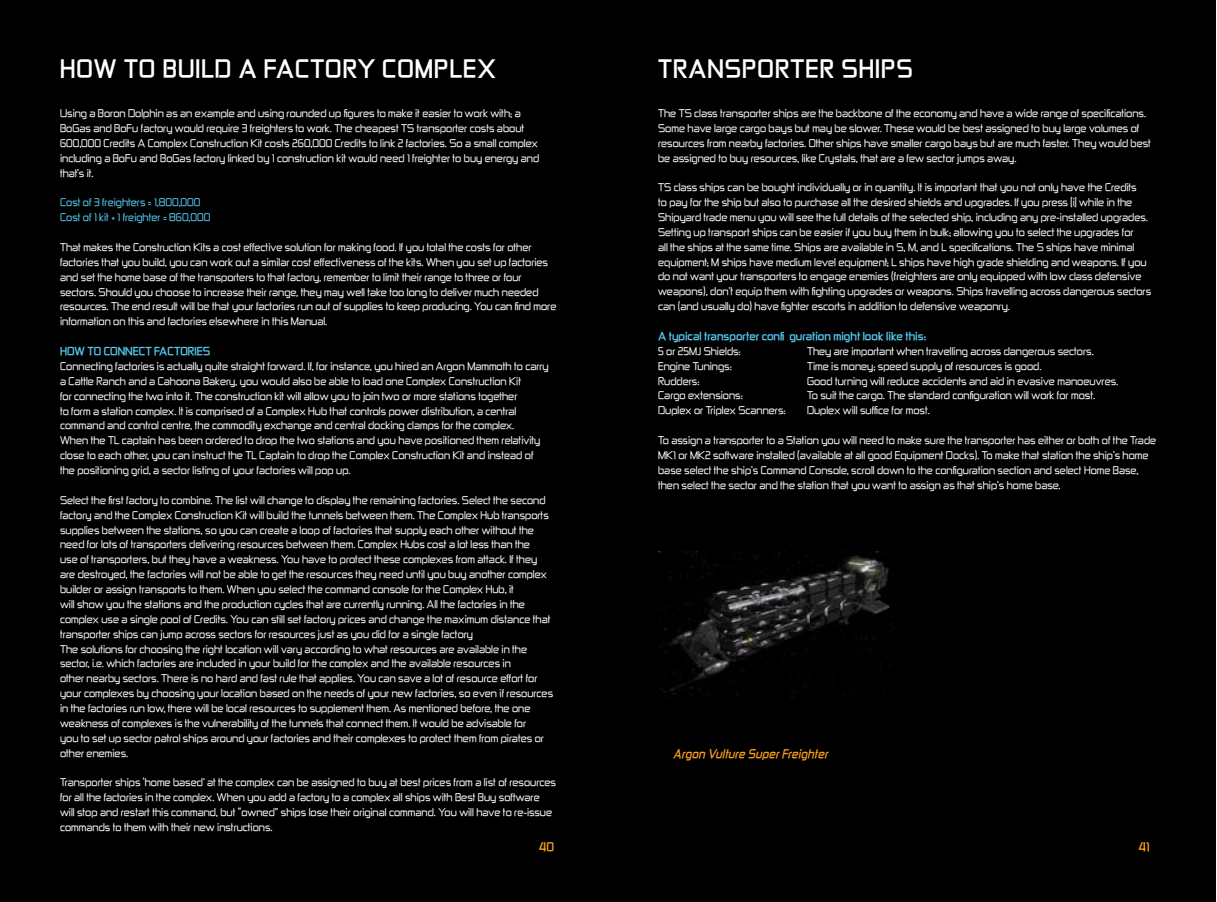
<style>
.page{position:relative;width:1217px;height:902px;background:#fff}
.page>*{position:absolute;margin:0;border:0;box-sizing:border-box;transform-origin:0 0}
.t1{font:700 21px "Zekton";letter-spacing:.05em;color:#fff}
.t2{font:italic 700 10.5px "Zekton";letter-spacing:.025em;color:#f99f1c}
.t3{font:700 10.5px "Zekton";color:#f99f1c}
.t4{font:9.62px/14.9px "Zekton";color:#fff}
.t5{font:700 9.62px "Zekton";color:#56cbf5}
.t6{font:9.62px/14.9px "Zekton";color:#56cbf5}
</style>
<div class="page">
<div style="left:0;top:0;width:1215px;height:901px;background:#000"></div>
<img style="left:658px;top:551px;width:235px;height:147px">
<h1 class="t1" style="left:60px;top:53px;width:233px">HOW TO BUILD A FACTOR</h1>
<h1 class="t1" style="left:358px;top:53px;width:139px">Y COMPLEX</h1>
<h1 class="t1" style="left:658px;top:53px;width:18px">TRANS</h1>
<h1 class="t1" style="left:742px;top:53px;width:32px">PORT</h1>
<h1 class="t1" style="left:805px;top:53px;width:107px">ER SHIPS</h1>
<p class="t4" style="left:60px;top:105px;width:480px">Using a Boron Dolphin as an example and using rounded up figures to make it easier to work with; a BoGas and BoFu factory would require 3 freighters to work. The cheapest TS transporter costs about 600,000 Credits A Complex Construction Kit costs 260,000 Credits to link 2 factories. So a small complex including a BoFu and BoGas factory linked by 1 construction kit would need 1 freighter to buy energy and that’s it.</p>
<p class="t6" style="left:60px;top:195px;width:152px">Cost of 3 freighters = 1,800,000<br>Cost of 1 kit + 1 freighter = 860,000</p>
<p class="t4" style="left:60px;top:239px;width:498px">That makes the Construction Kits a cost effective solution for making food. If you total the costs for other factories that you build, you can work out a similar cost effectiveness of the kits. When you set up factories and set the home base of the transporters to that factory, remember to limit their range to three or four sectors. Should you choose to increase their range, they may well take too long to deliver much needed resources. The end result will be that your factories run out of supplies to keep producing. You can find more information on this and factories elsewhere in this Manual.</p>
<p class="t5" style="left:60px;top:344px;width:52px">HOW TO CONN</p>
<p class="t5" style="left:133px;top:344px;width:35px">ECT FACTOR</p>
<p class="t5" style="left:194px;top:344px;width:16px">IES</p>
<p class="t4" style="left:60px;top:358px;width:490px">Connecting factories is actually quite straight forward. If, for instance, you hired an Argon Mammoth to carry a Cattle Ranch and a Cahoona Bakery, you would also be able to load one Complex Construction Kit<br>for connecting the two into it. The construction kit will allow you to join two or more stations together<br>to form a station complex. It is comprised of a Complex Hub that controls power distribution, a central command and control centre, the commodity exchange and central docking clamps for the complex.<br>When the TL captain has been ordered to drop the two stations and you have positioned them relativity close to each other, you can instruct the TL Captain to drop the Complex Construction Kit and instead of the positioning grid, a sector listing of your factories will pop up.</p>
<p class="t4" style="left:60px;top:492px;width:494px">Select the first factory to combine. The list will change to display the remaining factories. Select the second factory and the Complex Construction Kit will build the tunnels between them. The Complex Hub transports supplies between the stations, so you can create a loop of factories that supply each other without the need for lots of transporters delivering resources between them. Complex Hubs cost a lot less than the<br>use of transporters, but they have a weakness. You have to protect these complexes from attack. If they are destroyed, the factories will not be able to get the resources they need until you buy another complex builder or assign transports to them. When you select the command console for the Complex Hub, it<br>will show you the stations and the production cycles that are currently running. All the factories in the complex use a single pool of Credits. You can still set factory prices and change the maximum distance that transporter ships can jump across sectors for resources just as you did for a single factory<br>The solutions for choosing the right location will vary according to what resources are available in the sector, i.e. which factories are included in your build for the complex and the available resources in<br>other nearby sectors. There is no hard and fast rule that applies. You can save a lot of resource effort for your complexes by choosing your location based on the needs of your new factories, so even if resources in the factories run low, there will be local resources to supplement them. As mentioned before, the one weakness of complexes is the vulnerability of the tunnels that connect them. It would be advisable for<br>you to set up sector patrol ships around your factories and their complexes to protect them from pirates or other enemies.</p>
<p class="t4" style="left:60px;top:775px;width:497px">Transporter ships ‘home based’ at the complex can be assigned to buy at best prices from a list of resources for all the factories in the complex. When you add a factory to a complex all ships with Best Buy software will stop and restart this command, but “owned” ships lose their original command. You will have to re-issue commands to them with their new instructions.</p>
<p class="t4" style="left:658px;top:105px;width:494px">The TS class transporter ships are the backbone of the economy and have a wide range of specifications.<br>Some have large cargo bays but may be slower. These would be best assigned to buy large volumes of resources from nearby factories. Other ships have smaller cargo bays but are much faster. They would best be assigned to buy resources, like Crystals, that are a few sector jumps away.</p>
<p class="t4" style="left:658px;top:180px;width:494px">TS class ships can be bought individually or in quantity. It is important that you not only have the Credits<br>to pay for the ship but also to purchase all the desired shields and upgrades. If you press [i] while in the Shipyard trade menu you will see the full details of the selected ship, including any pre-installed upgrades.<br>Setting up transport ships can be easier if you buy them in bulk; allowing you to select the upgrades for<br>all the ships at the same time. Ships are available in S, M, and L specifications. The S ships have minimal equipment; M ships have medium level equipment; L ships have high grade shielding and weapons. If you do not want your transporters to engage enemies (freighters are only equipped with low class defensive weapons), don’t equip them with fighting upgrades or weapons. Ships travelling across dangerous sectors can (and usually do) have fighter escorts in addition to defensive weaponry.</p>
<p class="t5" style="left:658px;top:329px;width:269px">A typical transporter confi guration might look like this:</p>
<p class="t4" style="left:658px;top:343px;width:84px">5 or 25MJ Shields:</p>
<p class="t4" style="left:807px;top:343px;width:288px">They are important when travelling across dangerous sectors.</p>
<p class="t4" style="left:658px;top:358px;width:75px">Engine Tunings:</p>
<p class="t4" style="left:807px;top:358px;width:236px">Time is money; speed supply of resources is good.</p>
<p class="t4" style="left:658px;top:373px;width:43px">Rudders:</p>
<p class="t4" style="left:807px;top:373px;width:313px">Good turning will reduce accidents and aid in evasive manoeuvres.</p>
<p class="t4" style="left:658px;top:388px;width:86px">Cargo extensions:</p>
<p class="t4" style="left:807px;top:388px;width:289px">To suit the cargo. The standard configuration will work for most.</p>
<p class="t4" style="left:658px;top:403px;width:129px">Duplex or Triplex Scanners:</p>
<p class="t4" style="left:807px;top:403px;width:124px">Duplex will suffice for most.</p>
<p class="t4" style="left:658px;top:432px;width:499px">To assign a transporter to a Station you will need to make sure the transporter has either or both of the Trade MK1 or MK2 software installed (available at all good Equipment Docks). To make that station the ship’s home base select the ship’s Command Console, scroll down to the configuration section and select Home Base, then select the sector and the station that you want to assign as that ship’s home base.</p>
<p class="t2" style="left:673px;top:745px;width:156px">Argon Vulture Super Freighter</p>
<p class="t3" style="left:539px;top:839px;width:17px">40</p>
<p class="t3" style="left:1138px;top:839px;width:13px">41</p>
</div>
